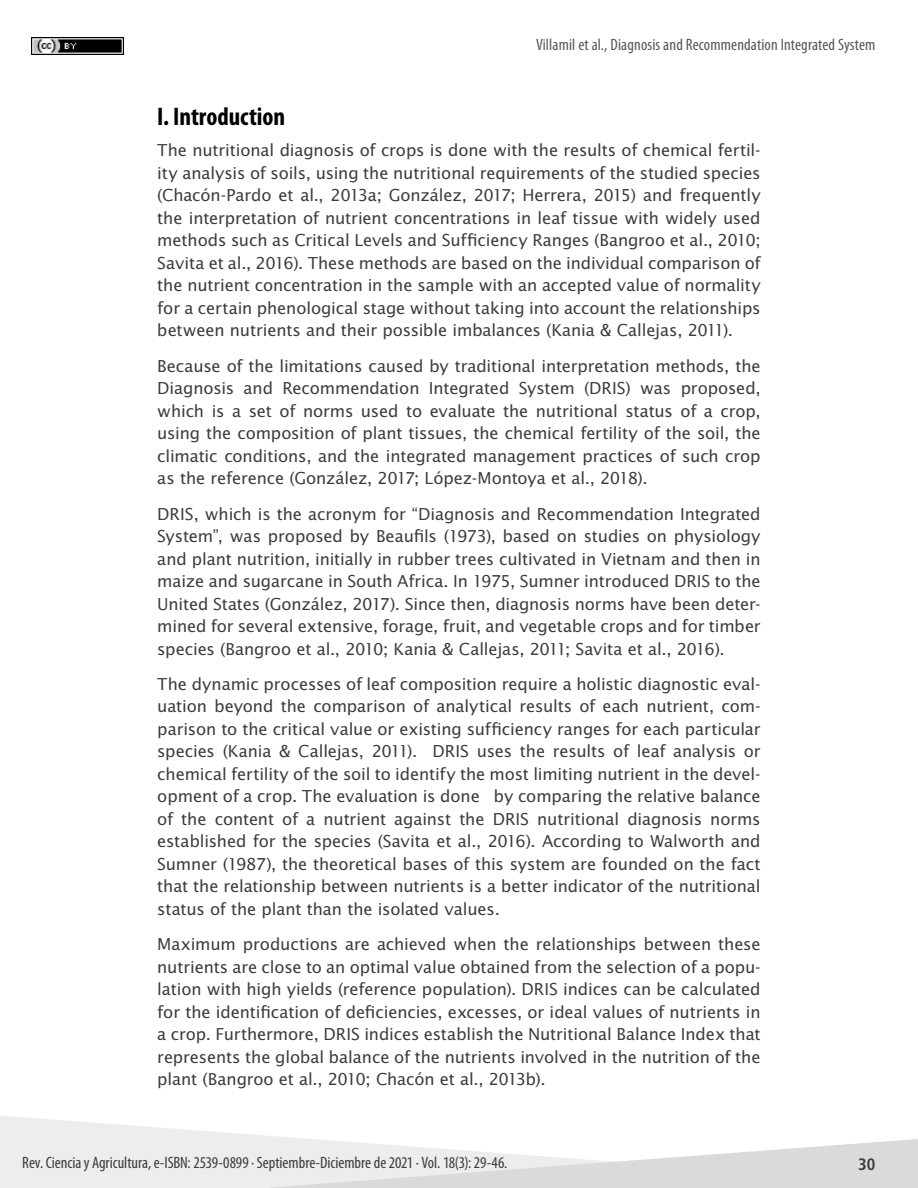
<style>
.page{position:relative;width:918px;height:1188px;background:#fff}
.page>*{position:absolute;margin:0;border:0;box-sizing:border-box;transform-origin:0 0}
.t1{font:700 condensed 25.5px "Myriad Pro";color:#000}
.t2{font:16.5px/22.5px "Lucida Sans Std";letter-spacing:-.01em;color:#3c3c3b;text-align:justify}
.t3{font:condensed 16.5px "Myriad Pro";letter-spacing:-.005em;color:#3c3c3b}
.t4{font:condensed 16.5px "Myriad Pro";letter-spacing:.01em;color:#575756}
.t5{font:700 condensed 16.5px "Frutiger LT Std";color:#3c3c3b}
</style>
<div class="page">
<svg style="left:0;top:1116px;width:305px;height:72px;fill:#ededed"></svg>
<svg style="left:269px;top:1139px;width:649px;height:49px"></svg>
<img style="left:31px;top:38px;width:92px;height:17px">
<p class="t4" style="left:536px;top:35px;width:341px">Villamil et al., Diagnosis and Recommendation Integrated System</p>
<h1 class="t1" style="left:157px;top:101px;width:129px">I. Introduction</h1>
<p class="t2" style="left:157px;top:140px;width:605px">The nutritional diagnosis of crops is done with the results of chemical fertil&shy;ity analysis of soils, using the nutritional requirements of the studied species (Chacón-Pardo et al., 2013a; González, 2017; Herrera, 2015) and frequently the interpretation of nutrient concentrations in leaf tissue with widely used methods such as Critical Levels and Sufficiency Ranges (Bangroo et al., 2010; Savita et al., 2016). These methods are based on the individual comparison of the nutrient concentration in the sample with an accepted value of normality for a certain phenological stage without taking into account the relationships between nutrients and their possible imbalances (Kania &amp; Callejas, 2011).</p>
<p class="t2" style="left:157px;top:355px;width:605px">Because of the limitations caused by traditional interpretation methods, the Diagnosis and Recommendation Integrated System (DRIS) was proposed, which is a set of norms used to evaluate the nutritional status of a crop, using the composition of plant tissues, the chemical fertility of the soil, the climatic conditions, and the integrated management practices of such crop as the reference (González, 2017; López-Montoya et al., 2018).</p>
<p class="t2" style="left:157px;top:503px;width:605px">DRIS, which is the acronym for “Diagnosis and Recommendation Integrated System”, was proposed by Beaufils (1973), based on studies on physiology and plant nutrition, initially in rubber trees cultivated in Vietnam and then in maize and sugarcane in South Africa. In 1975, Sumner introduced DRIS to the United States (González, 2017). Since then, diagnosis norms have been deter&shy;mined for several extensive, forage, fruit, and vegetable crops and for timber species (Bangroo et al., 2010; Kania &amp; Callejas, 2011; Savita et al., 2016).</p>
<p class="t2" style="left:157px;top:673px;width:605px">The dynamic processes of leaf composition require a holistic diagnostic eval&shy;uation beyond the comparison of analytical results of each nutrient, com&shy;parison to the critical value or existing sufficiency ranges for each particular species (Kania &amp; Callejas, 2011). DRIS uses the results of leaf analysis or chemical fertility of the soil to identify the most limiting nutrient in the devel&shy;opment of a crop. The evaluation is done by comparing the relative balance of the content of a nutrient against the DRIS nutritional diagnosis norms established for the species (Savita et al., 2016). According to Walworth and Sumner (1987), the theoretical bases of this system are founded on the fact that the relationship between nutrients is a better indicator of the nutritional status of the plant than the isolated values.</p>
<p class="t2" style="left:157px;top:933px;width:605px">Maximum productions are achieved when the relationships between these nutrients are close to an optimal value obtained from the selection of a popu&shy;lation with high yields (reference population). DRIS indices can be calculated for the identification of deficiencies, excesses, or ideal values of nutrients in a crop. Furthermore, DRIS indices establish the Nutritional Balance Index that represents the global balance of the nutrients involved in the nutrition of the plant (Bangroo et al., 2010; Chacón et al., 2013b).</p>
<p class="t3" style="left:22px;top:1153px;width:487px">Rev. Ciencia y Agricultura, e-ISBN: 2539-0899 ∙ Septiembre-Diciembre de 2021 ∙ Vol. 18(3): 29-46.</p>
<p class="t5" style="left:858px;top:1154px;width:19px">30</p>
</div>
